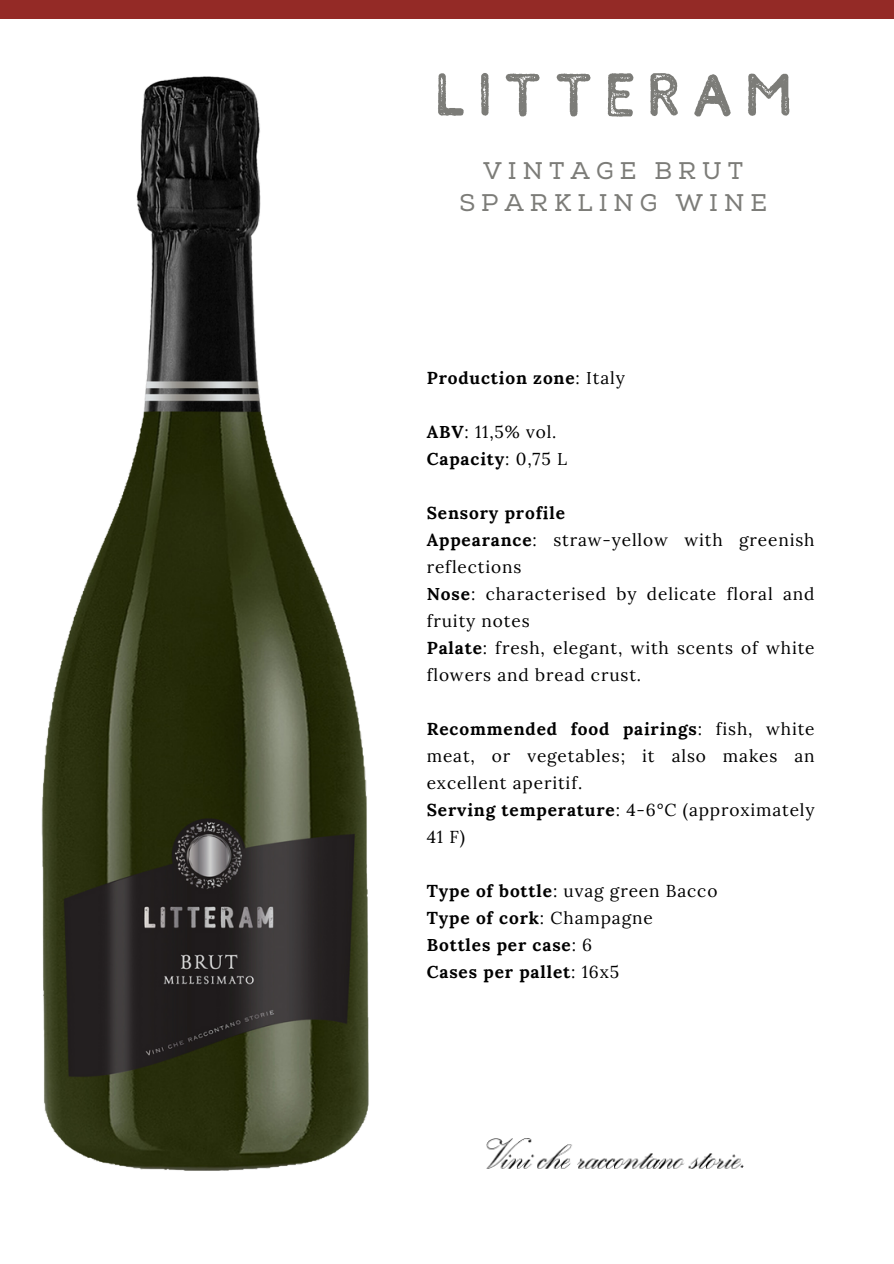
<style>
.page{position:relative;width:894px;height:1264px;background:#fff}
.page>*{position:absolute;margin:0;border:0;box-sizing:border-box;transform-origin:0 0}
.t1{font:60.6px "Comodo Stamp";letter-spacing:.13em;color:#7c7c78}
.t2{font:24px "Nexa Slab";letter-spacing:.25em;color:#7c7c78}
.t3{font:17.25px/27px "Lora";letter-spacing:.05em;color:#000}
.t4{font:700 17.25px "Lora";letter-spacing:.05em;color:#000}
.s1{font-weight:400}
.s2{font-weight:700}
</style>
<div class="page">
<div style="left:0;top:0;width:893px;height:19px;background:#942a26"></div>
<img style="left:486px;top:1138px;width:258px;height:31px">
<img style="left:41px;top:76px;width:328px;height:1095px">
<p class="t1" style="left:433px;top:61px;width:361px">LITTERAM</p>
<p class="t2" style="left:483px;top:156px;width:261px">VINTAGE BRUT</p>
<p class="t2" style="left:459px;top:189px;width:309px">SPARKLING WINE</p>
<p class="t4" style="left:426px;top:367px;width:199px">Production zone<span class="s1">: Italy</span></p>
<p class="t3" style="left:426px;top:418px;width:131px"><span class="s2">ABV</span>: 11,5% vol.</p>
<p class="t4" style="left:426px;top:448px;width:142px">Capacity<span class="s1">: 0,75 L</span></p>
<p class="t4" style="left:426px;top:502px;width:140px">Sensory profile</p>
<p class="t3" style="left:426px;top:526px;width:389px"><span class="s2">Appearance</span>: straw-yellow with greenish reflections</p>
<p class="t3" style="left:426px;top:580px;width:389px"><span class="s2">Nose</span>: characterised by delicate floral and fruity notes</p>
<p class="t3" style="left:426px;top:634px;width:389px"><span class="s2">Palate</span>: fresh, elegant, with scents of white flowers and bread crust.</p>
<p class="t3" style="left:426px;top:715px;width:389px;text-align:justify"><span class="s2">Recommended food pairings</span>: fish, white meat, or vegetables; it also makes an excellent aperitif.</p>
<p class="t3" style="left:426px;top:796px;width:389px"><span class="s2">Serving temperature</span>: 4-6°C (approximately<br>41 F)</p>
<p class="t3" style="left:426px;top:877px;width:292px"><span class="s2">Type of bottle</span>: uvag green Bacco</p>
<p class="t4" style="left:426px;top:907px;width:227px">Type of cork<span class="s1">: Champagne</span></p>
<p class="t4" style="left:426px;top:934px;width:167px">Bottles per case<span class="s1">: 6</span></p>
<p class="t4" style="left:426px;top:961px;width:194px">Cases per pallet<span class="s1">: 16x5</span></p>
</div>
